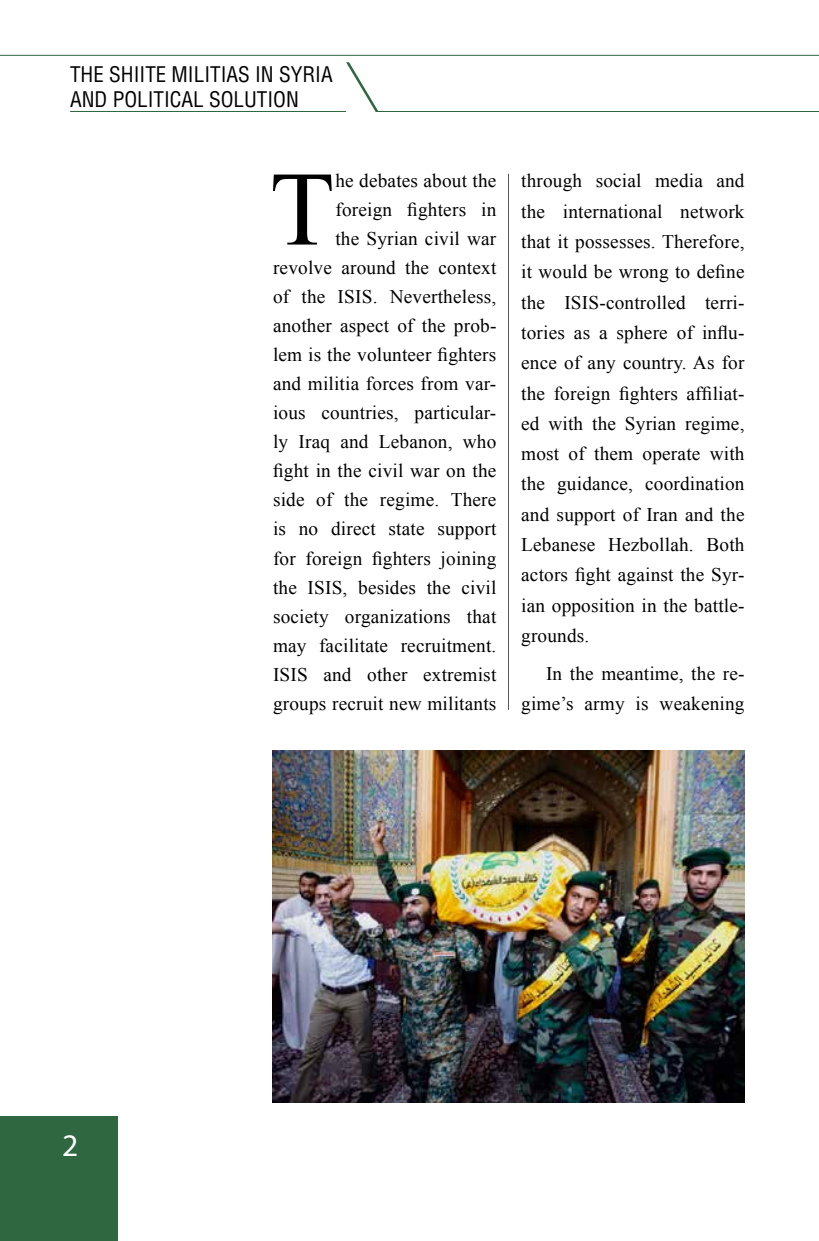
<style>
.page{position:relative;width:819px;height:1241px;background:#fff}
.page>*{position:absolute;margin:0;border:0;box-sizing:border-box;transform-origin:0 0}
.t1{font:105.7px "Times New Roman";color:#000}
.t2{font:31.5px "Myriad Pro";color:#fff}
.t3{font:condensed 21px/25.2px "Helvetica LT Std";color:#000}
.t4{font:19.25px/29.1px "Times New Roman";letter-spacing:.01em;color:#000;text-align:right}
</style>
<div class="page">
<hr style="left:376px;top:111px;width:443px;height:1px;background:#2f6740">
<hr style="left:0;top:55px;width:819px;height:1px;background:#2f6740">
<svg style="left:346px;top:62px;width:32px;height:50px"></svg>
<hr style="left:70px;top:111px;width:276px;height:1px;background:#2f6740">
<div style="left:0;top:1116px;width:117px;height:124px;background:#2f6740"></div>
<hr style="left:508px;top:174px;width:1px;height:535px;background:#58595b">
<img style="left:273px;top:750px;width:471px;height:352px">
<p class="t3" style="left:70px;top:62px;width:264px">THE SHIITE MILITIAS IN SYRIA<br>AND POLITICAL SOLUTION</p>
<h2 class="t2" style="left:62px;top:1125px;width:18px">2</h2>
<p class="t4" style="left:273px;top:166px;width:225px">he debates about the<br>foreign fighters in<br>the Syrian civil war revolve around the context of the ISIS. Nevertheless, another aspect of the prob&shy;lem is the volunteer fighters and militia forces from var&shy;ious countries, particular&shy;ly Iraq and Lebanon, who fight in the civil war on the side of the regime. There is no direct state support for foreign fighters joining the ISIS, besides the civil society organizations that may facilitate recruitment.<br>ISIS and other extremist groups recruit new militants</p>
<p class="t4" style="left:521px;top:165px;width:225px;line-height:30.3px;text-align:justify">through social media and the international network that it possesses. Therefore, it would be wrong to define the ISIS-controlled terri&shy;tories as a sphere of influ&shy;ence of any country. As for the foreign fighters affiliat&shy;ed with the Syrian regime, most of them operate with the guidance, coordination and support of Iran and the Lebanese Hezbollah. Both actors fight against the Syr&shy;ian opposition in the battle&shy;grounds.</p>
<h1 class="t1" style="left:270px;top:138px;width:66px">T</h1>
<p class="t4" style="left:521px;top:657px;width:225px;line-height:30.3px">In the meantime, the re&shy;gime’s army is weakening</p>
</div>
